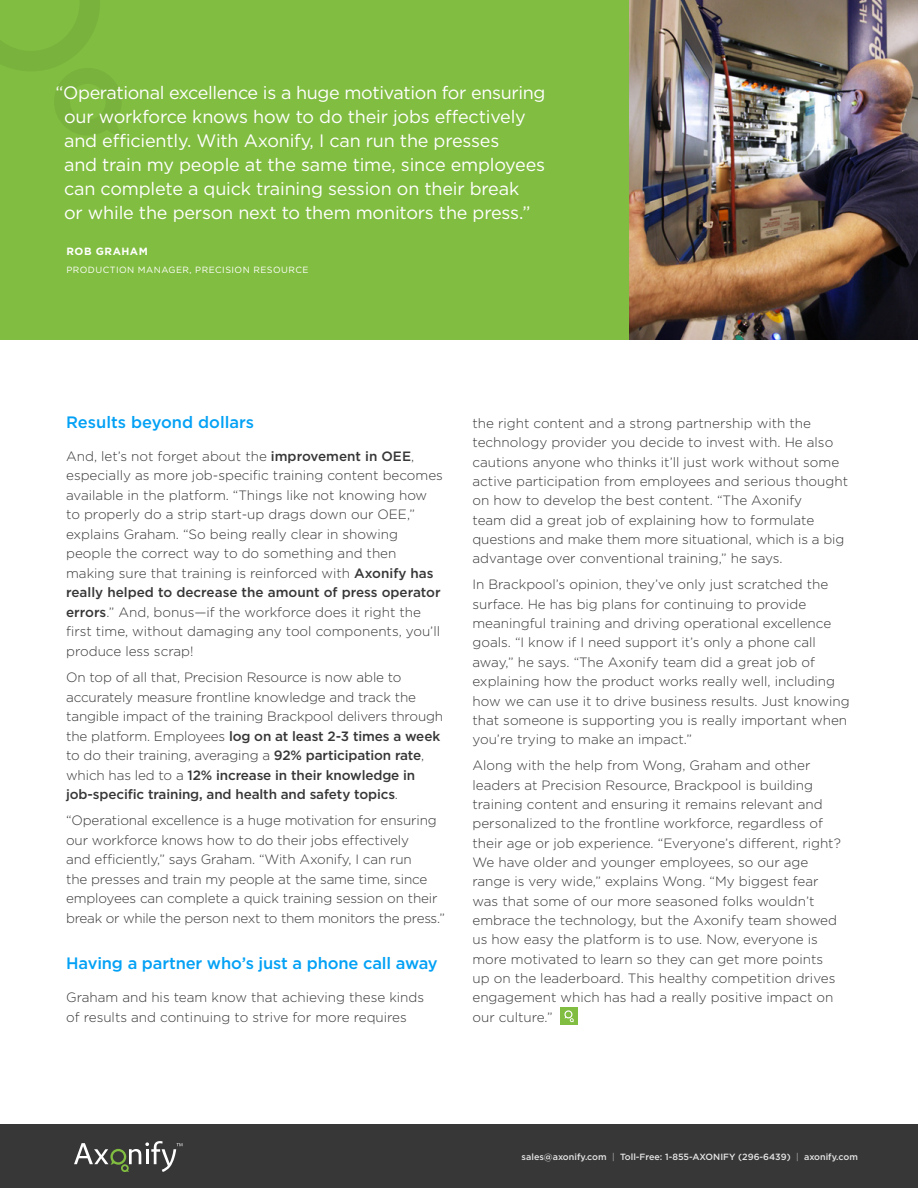
<style>
.page{position:relative;width:918px;height:1188px;background:#fff}
.page>*{position:absolute;margin:0;border:0;box-sizing:border-box;transform-origin:0 0}
.t1{font:18px/24px "Gotham";letter-spacing:-.01em;color:#fff}
.t2{font:500 16.5px "Gotham";letter-spacing:-.01em;color:#03a1f5}
.t3{font:300 13.5px/19.4px "Gotham";color:#373737}
.t4{font:700 10.5px "Gotham";letter-spacing:.05em;color:#fff}
.t5{font:500 9px "Gotham";color:#e6e6e6}
.t6{font:9px "Gotham";letter-spacing:.05em;color:#fff}
.s1{font-weight:500}
.s2{font-weight:300}
</style>
<div class="page">
<div style="left:0;top:0;width:918px;height:339px;background:#81bd41"></div>
<svg style="left:0;top:0;width:122px;height:135px"></svg>
<img style="left:630px;top:0;width:288px;height:339px">
<div style="left:560px;top:1008px;width:18px;height:17px;background:#80bd41"></div>
<svg style="left:564px;top:1010px;width:10px;height:12px"></svg>
<div style="left:0;top:1124px;width:918px;height:64px;background:#373737"></div>
<svg style="left:74px;top:1141px;width:108px;height:31px"></svg>
<p class="t1" style="left:64px;top:80px;width:483px;text-indent:-9px">“Operational excellence is a huge motivation for ensuring our workforce knows how to do their jobs effectively and efficiently. With Axonify, I can run the presses<br>and train my people at the same time, since employees can complete a quick training session on their break<br>or while the person next to them monitors the press.”</p>
<p class="t4" style="left:66px;top:244px;width:83px">ROB GRAHAM</p>
<p class="t6" style="left:66px;top:264px;width:244px">PRODUCTION MANAGER, PRECISION RESOURCE</p>
<p class="t2" style="left:66px;top:411px;width:190px">Results beyond dollars</p>
<p class="t3" style="left:66px;top:446px;width:378px">And, let’s not forget about the <span class="s1">improvement in OEE</span>, especially as more job-specific training content becomes available in the platform. “Things like not knowing how to properly do a strip start-up drags down our OEE,” explains Graham. “So being really clear in showing people the correct way to do something and then making sure that training is reinforced with <span class="s1">Axonify has really helped to decrease the amount of press operator errors</span>.” And, bonus—if the workforce does it right the first time, without damaging any tool components, you’ll produce less scrap!</p>
<p class="t3" style="left:66px;top:667px;width:379px">On top of all that, Precision Resource is now able to accurately measure frontline knowledge and track the tangible impact of the training Brackpool delivers through the platform. Employees <span class="s1">log on at least 2-3 times a week </span>to do their training, averaging a <span class="s1">92% participation rate</span>, which has led to a <span class="s1">12% increase in their knowledge in job-specific training, and health and safety topics</span>.</p>
<p class="t3" style="left:66px;top:810px;width:380px">“Operational excellence is a huge motivation for ensuring our workforce knows how to do their jobs effectively<br>and efficiently,” says Graham. “With Axonify, I can run<br>the presses and train my people at the same time, since employees can complete a quick training session on their break or while the person next to them monitors the press.”</p>
<p class="t2" style="left:66px;top:953px;width:373px">Having a partner who’s just a phone call away</p>
<p class="t3" style="left:66px;top:988px;width:360px">Graham and his team know that achieving these kinds of results and continuing to strive for more requires</p>
<p class="t3" style="left:472px;top:413px;width:377px">the right content and a strong partnership with the technology provider you decide to invest with. He also cautions anyone who thinks it’ll just work without some active participation from employees and serious thought on how to develop the best content. “The Axonify<br>team did a great job of explaining how to formulate questions and make them more situational, which is a big advantage over conventional training,” he says.</p>
<p class="t3" style="left:472px;top:575px;width:379px">In Brackpool’s opinion, they’ve only just scratched the surface. He has big plans for continuing to provide meaningful training and driving operational excellence goals. “I know if I need support it’s only a phone call away,” he says. “The Axonify team did a great job of explaining how the product works really well, including how we can use it to drive business results. Just knowing that someone is supporting you is really important when you’re trying to make an impact.”</p>
<p class="t3" style="left:472px;top:755px;width:370px">Along with the help from Wong, Graham and other leaders at Precision Resource, Brackpool is building training content and ensuring it remains relevant and personalized to the frontline workforce, regardless of their age or job experience. “Everyone’s different, right?<br>We have older and younger employees, so our age range is very wide,” explains Wong. “My biggest fear was that some of our more seasoned folks wouldn’t embrace the technology, but the Axonify team showed us how easy the platform is to use. Now, everyone is more motivated to learn so they can get more points up on the leaderboard. This healthy competition drives engagement which has had a really positive impact on our culture.”</p>
<p class="t5" style="left:522px;top:1151px;width:338px">sales@axonify.com <span class="s2">|</span> Toll-Free: 1-855-AXONIFY (296-6439) <span class="s2">|</span> axonify.com</p>
</div>
